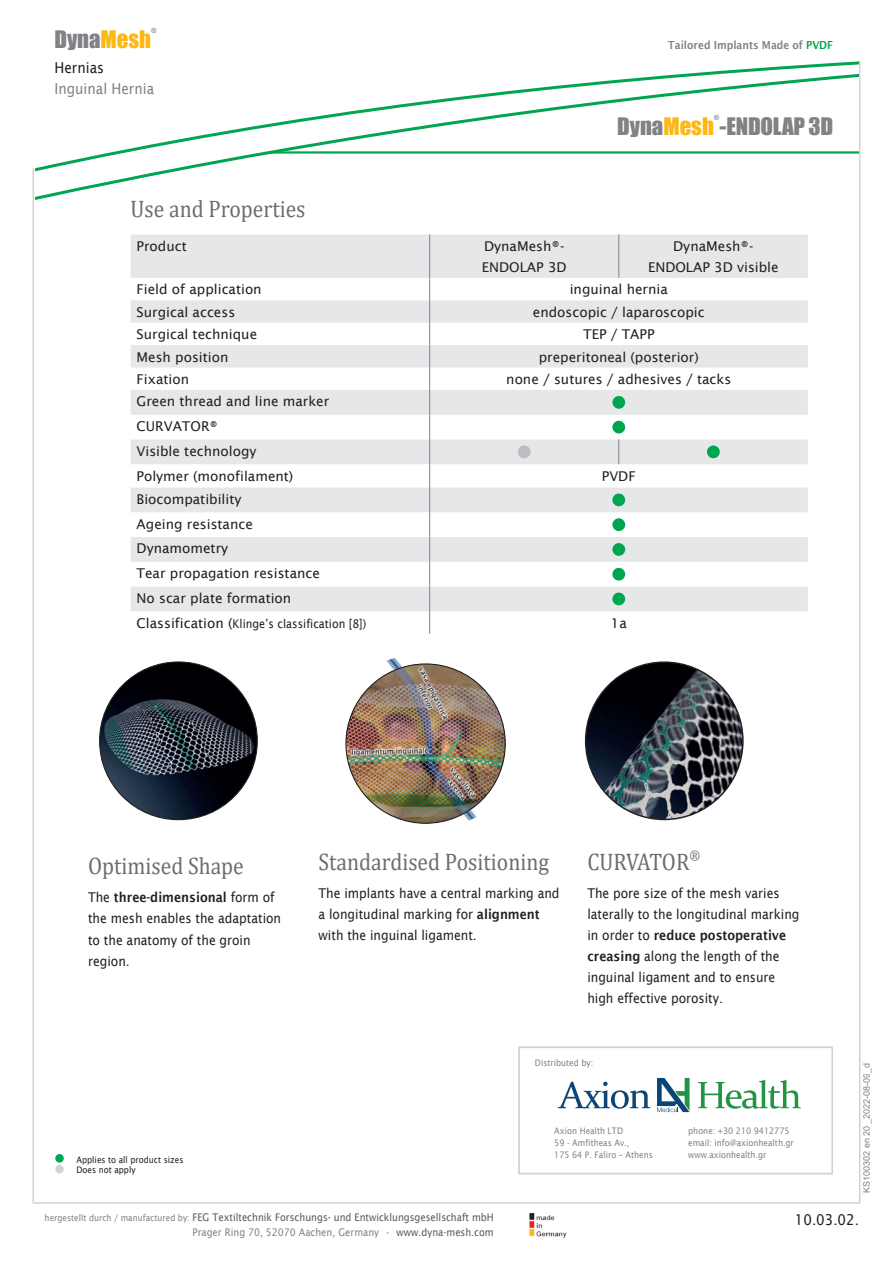
<style>
.page{position:relative;width:893px;height:1263px;background:#fff}
.page>*{position:absolute;margin:0;border:0;box-sizing:border-box;transform-origin:0 0}
.t1{font:24px "Cambria";color:#6c6d70;scale:.9 1}
.t2{font:22.2px "Impact";color:#808285}
.t3{font:15px "Lucida Sans";color:#231f20;scale:.9 1}
.t4{font:15px "Lucida Sans";color:#808285;scale:.9 1}
.t5{font:13.5px/24.8px "Lucida Sans";color:#231f20}
.t6{font:13.5px/21px "Lucida Sans";color:#231f20;scale:.9 1}
.t7{font:12px "Lucida Sans";color:#231f20;scale:.9 1}
.t8{font:600 11.1px "Lucida Sans";color:#808285;scale:.9 1}
.t9{font:10.5px/15px "Lucida Sans";color:#57585a;text-align:right;scale:.9 1}
.t10{font:9px/12px "Lucida Sans";color:#808285;scale:.9 1}
.t11{font:9px/10.8px "Lucida Sans";color:#231f20;scale:.9 1}
.t12{font:9px "Arial";color:#808285}
.t13{font:7.05px "Impact";color:#808285}
.s1{color:#fcb814}
.s2{color:#00a54f}
.s3{font-size:13.5px}
.s4{font-weight:600}
.s5{font-size:9px;color:#808285}
.s6{color:#808285}
</style>
<div class="page">
<img style="left:100px;top:662px;width:157px;height:158px;border-radius:79px">
<img style="left:586px;top:662px;width:157px;height:157px;border-radius:79px">
<img style="left:382px;top:658px;width:28px;height:18px">
<img style="left:441px;top:798px;width:44px;height:25px">
<img style="left:346px;top:664px;width:159px;height:159px;border-radius:80px">
<svg style="left:35px;top:174px;width:127px;height:26px"></svg>
<svg style="left:35px;top:61px;width:825px;height:113px"></svg>
<hr style="left:33px;top:168px;width:1px;height:1034px;background:#d1d2d4">
<hr style="left:33px;top:1202px;width:827px;height:2px;background:#d1d2d4">
<hr style="left:859px;top:62px;width:1px;height:1140px;background:#d1d2d4">
<svg style="left:529px;top:1213px;width:1px;height:24px"></svg>
<img style="left:530px;top:1213px;width:37px;height:25px">
<svg style="left:131px;top:234px;width:677px;height:377px;fill:#e6e7e9"></svg>
<hr style="left:429px;top:234px;width:1px;height:44px;background:#808285">
<svg style="left:429px;top:278px;width:1px;height:356px"></svg>
<hr style="left:618px;top:234px;width:1px;height:44px;background:#808285">
<svg style="left:618px;top:439px;width:1px;height:25px"></svg>
<div style="left:612px;top:396px;width:13px;height:13px;background:#00a54f;border-radius:50%"></div>
<div style="left:612px;top:421px;width:13px;height:12px;background:#00a54f;border-radius:50%"></div>
<div style="left:518px;top:445px;width:13px;height:13px;background:#bcbdc0;border-radius:50%"></div>
<div style="left:707px;top:445px;width:13px;height:13px;background:#00a54f;border-radius:50%"></div>
<div style="left:612px;top:493px;width:13px;height:13px;background:#00a54f;border-radius:50%"></div>
<div style="left:612px;top:518px;width:13px;height:13px;background:#00a54f;border-radius:50%"></div>
<div style="left:612px;top:543px;width:13px;height:13px;background:#00a54f;border-radius:50%"></div>
<div style="left:612px;top:568px;width:13px;height:13px;background:#00a54f;border-radius:50%"></div>
<div style="left:612px;top:593px;width:13px;height:12px;background:#00a54f;border-radius:50%"></div>
<div style="left:55px;top:1154px;width:9px;height:8px;background:#00a54f;border-radius:50%"></div>
<div style="left:55px;top:1165px;width:9px;height:8px;background:#d1d2d4;border-radius:50%"></div>
<div style="left:518px;top:1046px;width:315px;height:128px;background:#fff;border:2px solid #d1d2d4"></div>
<svg style="left:698px;top:1080px;width:103px;height:29px"></svg>
<svg style="left:558px;top:1081px;width:92px;height:28px"></svg>
<svg style="left:657px;top:1078px;width:33px;height:34px"></svg>
<p class="t13" style="left:151px;top:25px;width:7px">®</p>
<h2 class="t2" style="left:55px;top:22px;width:98px">Dyna<span class="s1">Mesh</span></h2>
<p class="t8" style="left:668px;top:38px;width:185px">Tailored Implants Made of <span class="s2">PVDF</span></p>
<p class="t3" style="left:55px;top:59px;width:57px">Hernias</p>
<p class="t4" style="left:55px;top:80px;width:112px">Inguinal Hernia</p>
<h1 class="t1" style="left:131px;top:194px;width:196px">Use and Properties</h1>
<p class="t13" style="left:714px;top:112px;width:7px">®</p>
<h2 class="t2" style="left:617px;top:109px;width:218px">Dyna<span class="s1">Mesh</span> -ENDOLAP 3D</h2>
<p class="t5" style="left:137px;top:234px;width:52px">Product</p>
<p class="t5" style="left:482px;top:236px;width:86px;line-height:21px">DynaMesh®-<br>ENDOLAP 3D</p>
<p class="t5" style="left:648px;top:236px;width:132px;line-height:21px;text-align:center">DynaMesh®-<br>ENDOLAP 3D visible</p>
<p class="t5" style="left:137px;top:277px;width:127px">Field of application</p>
<p class="t5" style="left:570px;top:277px;width:100px">inguinal hernia</p>
<p class="t5" style="left:137px;top:300px;width:100px">Surgical access</p>
<p class="t5" style="left:533px;top:300px;width:173px">endoscopic / laparoscopic</p>
<p class="t5" style="left:137px;top:322px;width:122px">Surgical technique</p>
<p class="t5" style="left:583px;top:322px;width:73px">TEP / TAPP</p>
<p class="t5" style="left:137px;top:344px;width:93px">Mesh position</p>
<p class="t5" style="left:539px;top:344px;width:162px">preperitoneal (posterior)</p>
<p class="t5" style="left:137px;top:367px;width:54px">Fixation</p>
<p class="t5" style="left:506px;top:367px;width:227px">none / sutures / adhesives / tacks</p>
<p class="t5" style="left:137px;top:389px;width:194px">Green thread and line marker<br>CURVATOR®<br>Visible technology<br>Polymer (monofilament)</p>
<p class="t5" style="left:602px;top:463px;width:35px">PVDF</p>
<p class="t5" style="left:137px;top:487px;width:185px">Biocompatibility<br>Ageing resistance<br>Dynamometry<br>Tear propagation resistance<br>No scar plate formation</p>
<p class="t7" style="left:137px;top:617px;width:257px"><span class="s3">Classification (</span>Klinge’s classification [8])</p>
<p class="t5" style="left:611px;top:610px;width:17px">1a</p>
<h1 class="t1" style="left:88px;top:852px;width:174px">Optimised Shape</h1>
<p class="t6" style="left:88px;top:887px;width:216px">The <span class="s4">three-dimensional</span> form of the mesh enables the adaptation to the anatomy of the groin region.</p>
<p class="t11" style="left:77px;top:1154px;width:120px">Applies to all product sizes<br>Does not apply</p>
<h1 class="t1" style="left:319px;top:847px;width:258px">Standardised Positioning</h1>
<p class="t6" style="left:319px;top:883px;width:269px">The implants have a central marking and a longitudinal marking for <span class="s4">alignment </span>with the inguinal ligament.</p>
<h1 class="t1" style="left:587px;top:847px;width:127px">CURVATOR<sup>®</sup></h1>
<p class="t6" style="left:587px;top:883px;width:237px">The pore size of the mesh varies laterally to the longitudinal marking in order to <span class="s4">reduce postoperative creasing</span> along the length of the inguinal ligament and to ensure high effective porosity.</p>
<p class="t10" style="left:535px;top:1056px;width:66px">Distributed by:</p>
<p class="t10" style="left:554px;top:1125px;width:111px">Axion Health LTD<br>59 - Amfitheas Av.,<br>175 64 P. Faliro – Athens</p>
<p class="t10" style="left:688px;top:1125px;width:119px">phone: +30 210 9412775 email: info@axionhealth.gr www.axionhealth.gr</p>
<p class="t12" style="left:860px;top:1073px;width:12px;rotate:-90deg">_d</p>
<p class="t12" style="left:860px;top:1193px;width:131px;rotate:-90deg">KS100302 en01 _2022-08-09 1</p>
<p class="t12" style="left:860px;top:1135px;width:12px;rotate:-90deg">20</p>
<p class="t9" style="left:45px;top:1209px;width:501px"><span class="s5">hergestellt durch / manufactured by:</span> FEG Textiltechnik Forschungs- und Entwicklungsgesellschaft mbH<br><span class="s6">Prager Ring 70, 52070 Aachen, Germany •</span> www.dyna-mesh.com</p>
<p class="t3" style="left:795px;top:1211px;width:73px">10.03.02.</p>
</div>
